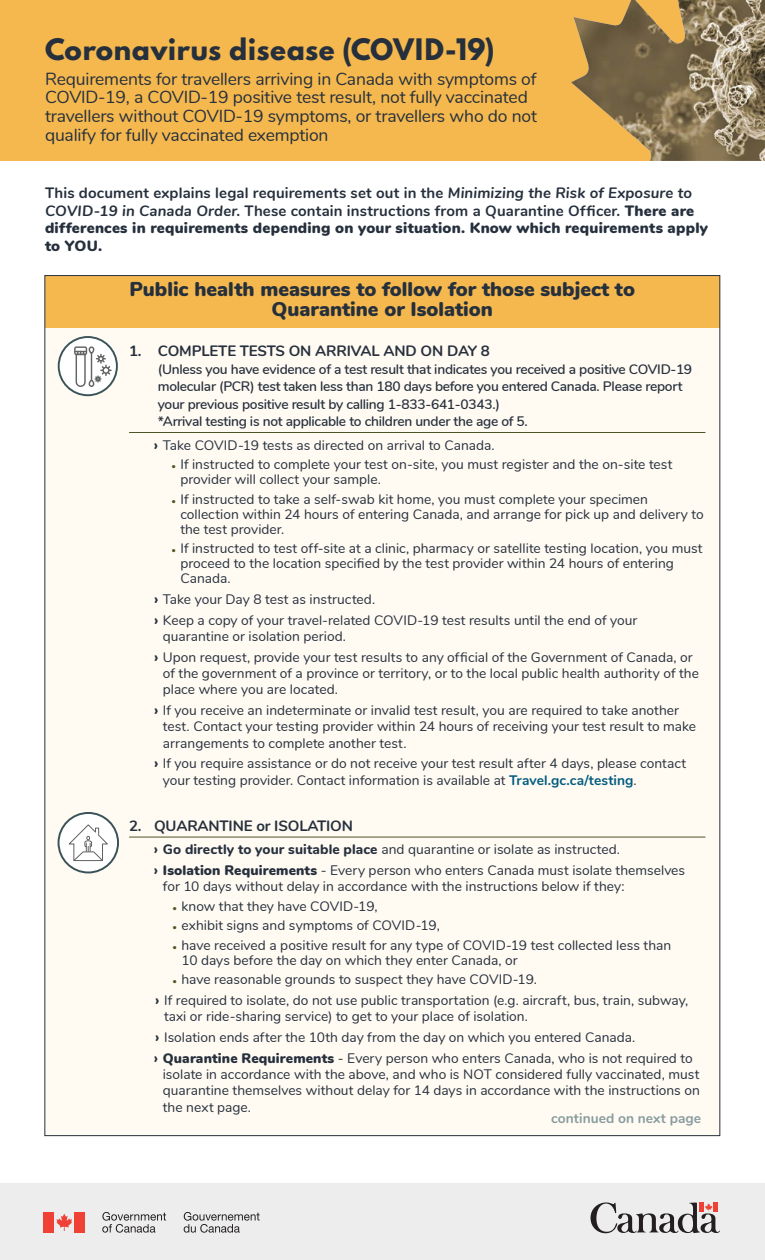
<style>
.page{position:relative;width:765px;height:1260px;background:#fff}
.page>*{position:absolute;margin:0;border:0;box-sizing:border-box;transform-origin:0 0}
.t1{font:800 26.25px "Spartan";letter-spacing:-.015em;color:#26303d}
.t2{font:900 20px/20px "Nunito";color:#26303d;text-align:center}
.t3{font:17.5px/18.8px "Nunito";letter-spacing:-.01em;color:#26303d}
.Body_Intro{font:700 15px/17.5px "Nunito";letter-spacing:.005em;color:#26303d}
.t4{font:13.75px/16.2px "Nunito";color:#26303d}
.t5{font:600 13.75px/17.5px "Nunito";letter-spacing:-.02em;color:#26303d}
.BODY{font:700 13.75px "Nunito";color:#879c9f}
.s1{font-style:italic}
.s2{font-weight:900}
.s3{font-weight:800;font-size:15px}
.s4{font-weight:800;font-size:8.75px;color:#4d5625}
.s5{font-weight:700;color:#005c80}
.s6{font-weight:800}
</style>
<div class="page">
<div style="left:0;top:1184px;width:765px;height:76px;background:#ededee"></div>
<svg style="left:56px;top:1214px;width:16px;height:17px"></svg>
<div style="left:44px;top:1212px;width:10px;height:20px;background:#ef4135"></div>
<div style="left:74px;top:1212px;width:11px;height:20px;background:#ef4135"></div>
<svg style="left:102px;top:1212px;width:64px;height:21px"></svg>
<svg style="left:184px;top:1212px;width:76px;height:21px"></svg>
<svg style="left:590px;top:1202px;width:130px;height:31px"></svg>
<div style="left:0;top:0;width:765px;height:161px;background:#f5b84e"></div>
<div style="left:45px;top:276px;width:675px;height:860px;background:#fffaf2"></div>
<div style="left:45px;top:276px;width:675px;height:51px;background:#f5b84e"></div>
<div style="left:59px;top:337px;width:58px;height:58px;background:#fff;border-radius:50%"></div>
<div style="left:58px;top:336px;width:60px;height:60px;border:2px solid #3a5358;border-radius:50%"></div>
<div style="left:74px;top:346px;width:13px;height:9px;border:1px solid #626464"></div>
<div style="left:89px;top:346px;width:5px;height:8px;border:1px solid #626464;border-radius:2px"></div>
<svg style="left:75px;top:351px;width:37px;height:37px"></svg>
<hr style="left:129px;top:432px;width:576px;height:1px;background:#4d5625">
<div style="left:59px;top:813px;width:59px;height:59px;background:#fff;border-radius:50%"></div>
<svg style="left:68px;top:824px;width:40px;height:38px"></svg>
<div style="left:58px;top:812px;width:61px;height:61px;border:2px solid #3a5258;border-radius:50%"></div>
<hr style="left:129px;top:837px;width:576px;height:1px;background:#4d5625">
<img style="left:571px;top:0;width:194px;height:161px">
<h1 class="t1" style="left:45px;top:30px;width:451px">Coronavirus disease (COVID-19)</h1>
<h3 class="t3" style="left:45px;top:68px;width:494px">Requirements for travellers arriving in Canada with symptoms of COVID-19, a COVID-19 positive test result, not fully vaccinated travellers without COVID-19 symptoms, or travellers who do not qualify for fully vaccinated exemption</h3>
<p class="Body_Intro" style="left:45px;top:183px;width:664px">This document explains legal requirements set out in the <span class="s1">Minimizing the Risk of Exposure to COVID-19 in Canada Order</span>. These contain instructions from a Quarantine Officer. <span class="s2">There are differences in requirements depending on your situation. Know which requirements apply to YOU.</span></p>
<h2 class="t2" style="left:130px;top:278px;width:507px">Public health measures to follow for those subject to<br>Quarantine or Isolation</h2>
<h4 class="Body_Intro" style="left:129px;top:341px;width:362px">1. COMPLETE TESTS ON ARRIVAL AND ON DAY 8</h4>
<h4 class="t5" style="left:158px;top:359px;width:536px">(Unless you have evidence of a test result that indicates you received a positive COVID-19 molecular (PCR) test taken less than 180 days before you entered Canada. Please report your previous positive result by calling 1-833-641-0343.)<br>*Arrival testing is not applicable to children under the age of 5.</h4>
<p class="t4" style="left:154px;top:436px;width:342px"><span class="s3">›</span> Take COVID-19 tests as directed on arrival to Canada.</p>
<p class="t4" style="left:180px;top:456px;width:494px;line-height:15px;text-indent:-9px"><span class="s4">•</span> If instructed to complete your test on-site, you must register and the on-site test provider will collect your sample.</p>
<p class="t4" style="left:180px;top:491px;width:525px;line-height:15px;text-indent:-9px"><span class="s4">•</span> If instructed to take a self-swab kit home, you must complete your specimen collection within 24 hours of entering Canada, and arrange for pick up and delivery to the test provider.</p>
<p class="t4" style="left:180px;top:540px;width:524px;line-height:15px;text-indent:-9px"><span class="s4">•</span> If instructed to test off-site at a clinic, pharmacy or satellite testing location, you must proceed to the location specified by the test provider within 24 hours of entering<br>Canada.</p>
<p class="t4" style="left:154px;top:591px;width:223px"><span class="s3">›</span> Take your Day 8 test as instructed.</p>
<p class="t4" style="left:163px;top:611px;width:476px;text-indent:-9px"><span class="s3">›</span> Keep a copy of your travel-related COVID-19 test results until the end of your quarantine or isolation period.</p>
<p class="t4" style="left:163px;top:648px;width:538px;text-indent:-9px"><span class="s3">›</span> Upon request, provide your test results to any official of the Government of Canada, or of the government of a province or territory, or to the local public health authority of the place where you are located.</p>
<p class="t4" style="left:163px;top:702px;width:535px;text-indent:-9px"><span class="s3">›</span> If you receive an indeterminate or invalid test result, you are required to take another test. Contact your testing provider within 24 hours of receiving your test result to make arrangements to complete another test.</p>
<p class="t4" style="left:163px;top:755px;width:525px;text-indent:-9px"><span class="s3">›</span> If you require assistance or do not receive your test result after 4 days, please contact your testing provider. Contact information is available at <span class="s5">Travel.gc.ca/testing</span>.</p>
<h4 class="Body_Intro" style="left:129px;top:816px;width:225px">2. QUARANTINE or ISOLATION</h4>
<p class="t4" style="left:154px;top:841px;width:468px"><span class="s3">›</span> <span class="s6">Go directly to your suitable place</span> and quarantine or isolate as instructed.</p>
<p class="t4" style="left:163px;top:861px;width:524px;text-indent:-9px"><span class="s3">›</span> <span class="s2">Isolation Requirements</span> - Every person who enters Canada must isolate themselves for 10 days without delay in accordance with the instructions below if they:</p>
<p class="t4" style="left:173px;top:897px;width:207px"><span class="s4">•</span> know that they have COVID-19,</p>
<p class="t4" style="left:173px;top:917px;width:269px"><span class="s4">•</span> exhibit signs and symptoms of COVID-19,</p>
<p class="t4" style="left:182px;top:937px;width:491px;line-height:15px;text-indent:-9px"><span class="s4">•</span> have received a positive result for any type of COVID-19 test collected less than<br>10 days before the day on which they enter Canada, or</p>
<p class="t4" style="left:173px;top:971px;width:366px"><span class="s4">•</span> have reasonable grounds to suspect they have COVID-19.</p>
<p class="t4" style="left:164px;top:991px;width:526px;text-indent:-9px"><span class="s3">›</span> If required to isolate, do not use public transportation (e.g. aircraft, bus, train, subway, taxi or ride-sharing service) to get to your place of isolation.</p>
<p class="t4" style="left:155px;top:1028px;width:482px"><span class="s3">›</span> Isolation ends after the 10th day from the day on which you entered Canada.</p>
<p class="t4" style="left:163px;top:1049px;width:539px;text-indent:-9px"><span class="s3">›</span> <span class="s2">Quarantine Requirements</span> - Every person who enters Canada, who is not required to isolate in accordance with the above, and who is NOT considered fully vaccinated, must quarantine themselves without delay for 14 days in accordance with the instructions on the next page.</p>
<p class="BODY" style="left:551px;top:1108px;width:151px">continued on next page</p>
</div>
